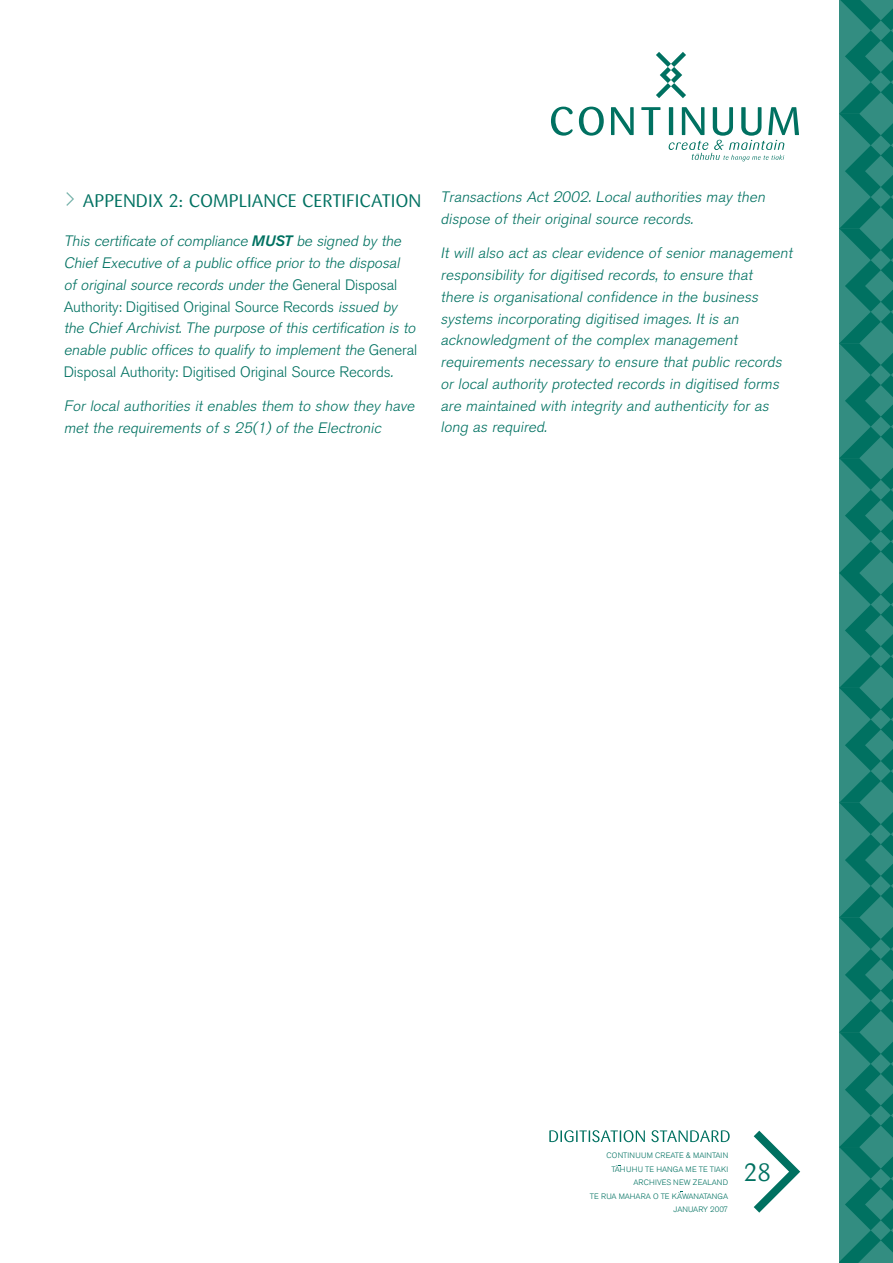
<style>
.page{position:relative;width:893px;height:1263px;background:#fff}
.page>*{position:absolute;margin:0;border:0;box-sizing:border-box;transform-origin:0 0}
.t1{font:24.75px "Sari Regular Caps";color:#007161}
.t2{font:18px "Sari Regular Caps";color:#007161}
.t3{font:italic 300 15px/21.8px "Akzidenz Grotesk BE";color:#007161}
.t4{font:300 7.8px/13.5px "Akzidenz Grotesk BE";color:#007161;text-align:right}
.s1{font-weight:500}
.s2{font-style:normal}
</style>
<div class="page">
<svg style="left:754px;top:1131px;width:46px;height:81px"></svg>
<svg style="left:549px;top:1130px;width:96px;height:12px"></svg>
<svg style="left:651px;top:1130px;width:79px;height:12px"></svg>
<svg style="left:551px;top:107px;width:22px;height:29px"></svg>
<svg style="left:579px;top:107px;width:25px;height:29px"></svg>
<svg style="left:611px;top:107px;width:23px;height:28px"></svg>
<svg style="left:641px;top:107px;width:19px;height:28px"></svg>
<svg style="left:656px;top:52px;width:30px;height:46px"></svg>
<svg style="left:669px;top:107px;width:130px;height:54px"></svg>
<svg style="left:839px;top:0;width:54px;height:1263px"></svg>
<svg style="left:66px;top:192px;width:8px;height:14px"></svg>
<p class="t2" style="left:83px;top:190px;width:143px">APPENDIX 2: COMPL</p>
<p class="t2" style="left:247px;top:190px;width:176px">IANCE CERTIFICATION</p>
<p class="t3" style="left:64px;top:231px;width:355px">This certificate of compliance <span class="s1">MUST</span> be signed by the Chief Executive of a public office prior to the disposal<br>of original source records under the <span class="s2">General Disposal Authority: Digitised Original Source Records</span> issued by the Chief Archivist. The purpose of this certification is to enable public offices to qualify to implement the <span class="s2">General Disposal Authority: Digitised Original Source Records</span>.</p>
<p class="t3" style="left:64px;top:396px;width:352px">For local authorities it enables them to show they have met the requirements of s 25(1) of the Electronic</p>
<p class="t3" style="left:441px;top:186px;width:326px">Transactions Act 2002. Local authorities may then dispose of their original source records.</p>
<p class="t3" style="left:441px;top:242px;width:353px">It will also act as clear evidence of senior management responsibility for digitised records, to ensure that<br>there is organisational confidence in the business systems incorporating digitised images. It is an acknowledgment of the complex management requirements necessary to ensure that public records or local authority protected records in digitised forms are maintained with integrity and authenticity for as long as required.</p>
<p class="t4" style="left:590px;top:1149px;width:140px">CONTINUUM CREATE &amp; MAINTAIN<br>TÄHUHU TE HANGA ME TE TIAKI<br>ARCHIVES NEW ZEALAND<br>TE RUA MAHARA O TE KÄWANATANGA<br>JANUARY 2007</p>
<h1 class="t1" style="left:744px;top:1157px;width:29px">28</h1>
</div>
